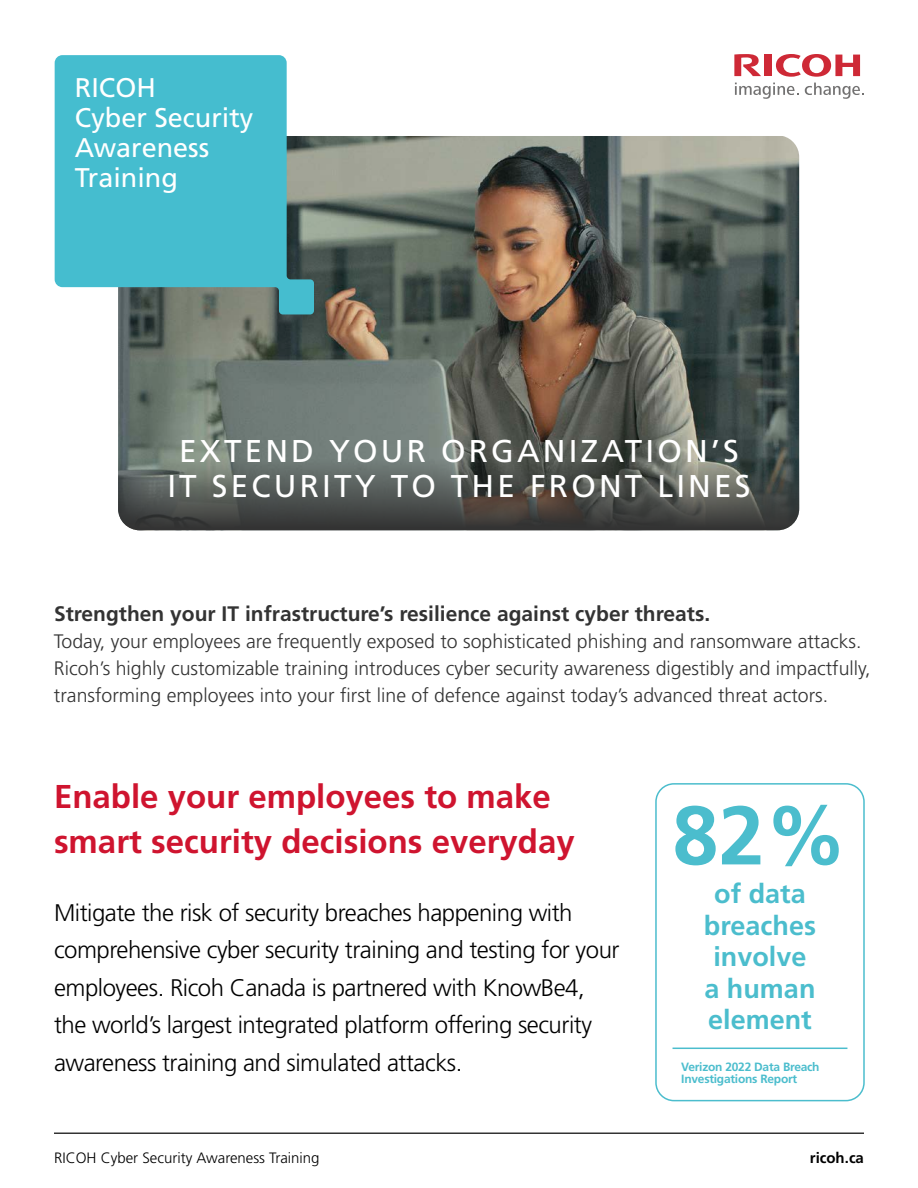
<style>
.page{position:relative;width:918px;height:1188px;background:#fff}
.page>*{position:absolute;margin:0;border:0;box-sizing:border-box;transform-origin:0 0}
.t1{font:700 82.8px "Frutiger LT Std";color:#4bbdcd}
.t2{font:700 33px/45px "Frutiger LT Std";color:#cf142f}
.t3{font:31.5px/34.5px "Frutiger LT Std";letter-spacing:.1em;color:#fff;text-align:center}
.t4{font:27px/30px "Frutiger LT Std";color:#fff}
.t5{font:700 27px/31.5px "Frutiger LT Std";color:#4bbdcd;text-align:center}
.t6{font:300 24px/37.5px "Frutiger LT Std";letter-spacing:-.02em;color:#000}
.t7{font:700 21px "Frutiger LT Std";color:#333}
.t8{font:300 19.5px/27px "Frutiger LT Std";color:#333}
.t9{font:300 15px "Frutiger LT Std";color:#000}
.t10{font:700 15px "Frutiger LT Std";color:#000}
.t11{font:700 12px/12px "Frutiger LT Std";letter-spacing:-.02em;color:#4bbdcd}
</style>
<div class="page">
<svg style="left:118px;top:135px;width:681px;height:395px;background:#63665e"></svg>
<svg style="left:776px;top:54px;width:84px;height:23px"></svg>
<div style="left:764px;top:55px;width:8px;height:21px;background:#ce2936"></div>
<svg style="left:734px;top:54px;width:27px;height:22px"></svg>
<svg style="left:735px;top:83px;width:64px;height:16px"></svg>
<svg style="left:805px;top:83px;width:59px;height:16px"></svg>
<svg style="left:55px;top:55px;width:259px;height:259px;background:#54b7c5"></svg>
<hr style="left:54px;top:1132px;width:810px;height:2px;background:#333">
<div style="left:655px;top:783px;width:210px;height:318px;border:2px solid #4bbdcd;border-radius:18px"></div>
<hr style="left:673px;top:1048px;width:174px;height:1px;background:#4bbdcd">
<h3 class="t4" style="left:75px;top:73px;width:180px">RICOH<br>Cyber Security<br>Awareness<br>Training</h3>
<h3 class="t3" style="left:167px;top:434px;width:585px">EXTEND YOUR ORGANIZATION’S<br>IT SECURITY TO THE FRONT LINES</h3>
<p class="t7" style="left:54px;top:601px;width:658px">Strengthen your IT infrastructure’s resilience against cyber threats.</p>
<p class="t8" style="left:54px;top:628px;width:818px">Today, your employees are frequently exposed to sophisticated phishing and ransomware attacks.<br>Ricoh’s highly customizable training introduces cyber security awareness digestibly and impactfully, transforming employees into your first line of defence against today’s advanced threat actors.</p>
<h2 class="t2" style="left:54px;top:774px;width:522px">Enable your employees to make smart security decisions everyday</h2>
<p class="t6" style="left:54px;top:894px;width:567px">Mitigate the risk of security breaches happening with comprehensive cyber security training and testing for your employees. Ricoh Canada is partnered with KnowBe4, the world’s largest integrated platform offering security awareness training and simulated attacks.</p>
<h1 class="t1" style="left:673px;top:787px;width:176px">82%</h1>
<h3 class="t5" style="left:704px;top:878px;width:114px">of data breaches involve a human element</h3>
<p class="t11" style="left:681px;top:1061px;width:140px">Verizon 2022 Data Breach<br>Investigations Report</p>
<p class="t9" style="left:54px;top:1149px;width:267px">RICOH Cyber Security Awareness Training</p>
<p class="t10" style="left:810px;top:1149px;width:56px">ricoh.ca</p>
</div>
